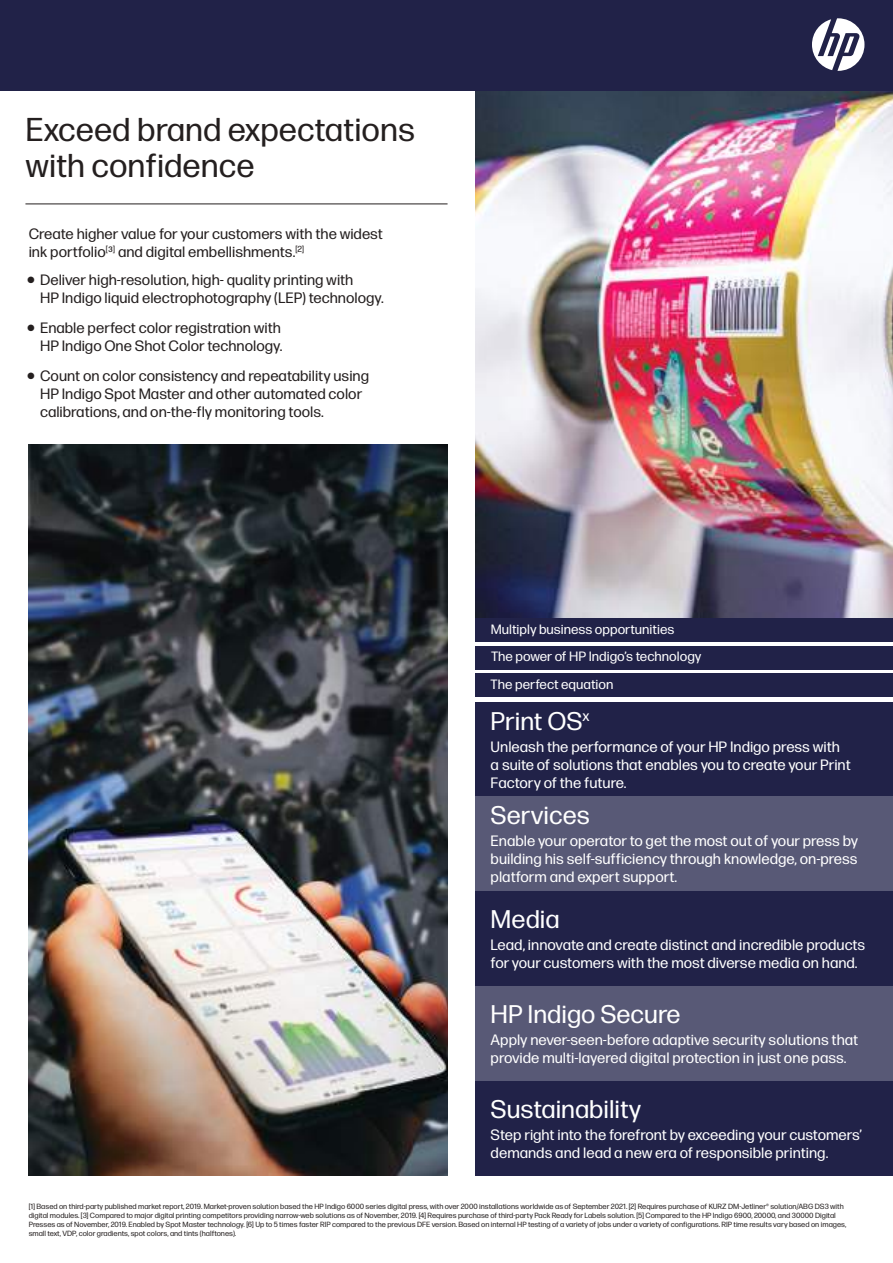
<style>
.page{position:relative;width:893px;height:1263px;background:#fff}
.page>*{position:absolute;margin:0;border:0;box-sizing:border-box;transform-origin:0 0}
.t1{font:33px/36px "Forma DJR Micro";color:#241f1f}
.t2{font:25.5px "Forma DJR Micro";color:#fff}
.t3{font:15px/18px "Forma DJR Micro";color:#fff}
.t4{font:15px/18px "Forma DJR Micro";color:#241f1f}
.t5{font:13.5px "Forma DJR Micro";color:#fff}
.t6{font:7.5px/9px "Forma DJR Micro";color:#241f1f}
</style>
<div class="page">
<div style="left:475px;top:702px;width:418px;height:94px;background:#212248"></div>
<div style="left:475px;top:891px;width:418px;height:95px;background:#212248"></div>
<div style="left:475px;top:1081px;width:418px;height:94px;background:#212248"></div>
<div style="left:475px;top:796px;width:418px;height:95px;background:#585976"></div>
<div style="left:475px;top:986px;width:418px;height:95px;background:#585976"></div>
<img style="left:29px;top:444px;width:419px;height:731px">
<div style="left:475px;top:646px;width:418px;height:24px;background:#212248"></div>
<img style="left:475px;top:90px;width:418px;height:529px">
<div style="left:0;top:0;width:893px;height:90px;background:#212248"></div>
<hr style="left:25px;top:204px;width:423px;height:1px;background:#241f1f">
<div style="left:475px;top:674px;width:418px;height:23px;background:#212248"></div>
<div style="left:475px;top:619px;width:418px;height:23px;background:#212248"></div>
<svg style="left:812px;top:18px;width:52px;height:53px"></svg>
<h1 class="t1" style="left:25px;top:109px;width:391px">Exceed brand expectations with confidence</h1>
<h3 class="t4" style="left:29px;top:224px;width:356px">Create higher value for your customers with the widest ink portfolio<sup>[</sup>3<sup>]</sup> and digital embellishments.<sup>[2]</sup></h3>
<h3 class="t4" style="left:40px;top:270px;width:345px;text-indent:-13px">● Deliver high-resolution, high- quality printing with<br>HP Indigo liquid electrophotography (LEP) technology.</h3>
<h3 class="t4" style="left:27px;top:318px;width:257px;text-align:right">● Enable perfect color registration with<br>HP Indigo One Shot Color technology.</h3>
<h3 class="t4" style="left:40px;top:366px;width:331px;text-indent:-13px">● Count on color consistency and repeatability using<br>HP Indigo Spot Master and other automated color calibrations, and on-the-fly monitoring tools.</h3>
<h3 class="t5" style="left:491px;top:619px;width:185px">Multiply business opportunities</h3>
<h3 class="t5" style="left:491px;top:647px;width:212px">The power of HP Indigo’s technology</h3>
<h3 class="t5" style="left:491px;top:675px;width:124px">The perfect equation</h3>
<h2 class="t2" style="left:491px;top:702px;width:100px">Print OS<sup>x</sup></h2>
<h3 class="t3" style="left:491px;top:736px;width:362px">Unleash the performance of your HP Indigo press with a suite of solutions that enables you to create your Print<br>Factory of the future.</h3>
<h2 class="t2" style="left:491px;top:797px;width:101px">Services</h2>
<h3 class="t3" style="left:491px;top:831px;width:369px;text-align:justify">Enable your operator to get the most out of your press by building his self-sufficiency through knowledge, on-press platform and expert support.</h3>
<h2 class="t2" style="left:491px;top:901px;width:71px">Media</h2>
<h3 class="t3" style="left:491px;top:935px;width:376px">Lead, innovate and create distinct and incredible products for your customers with the most diverse media on hand.</h3>
<h2 class="t2" style="left:491px;top:995px;width:192px">HP Indigo Secure</h2>
<h3 class="t3" style="left:491px;top:1030px;width:369px">Apply never-seen-before adaptive security solutions that provide multi-layered digital protection in just one pass.</h3>
<h2 class="t2" style="left:491px;top:1090px;width:152px">Sustainability</h2>
<h3 class="t3" style="left:491px;top:1124px;width:373px">Step right into the forefront by exceeding your customers’ demands and lead a new era of responsible printing.</h3>
<p class="t6" style="left:29px;top:1201px;width:819px">[1] Based on third-party published market report, 2019. Market-proven solution based the HP Indigo 6000 series digital press, with over 2000 installations worldwide as of September 2021. [2] Requires purchase of KURZ DM-Jetliner® solution/ABG DS3 with digital modules. [3] Compared to major digital printing competitors providing narrow-web solutions as of November, 2019. [4] Requires purchase of third-party Pack Ready for Labels solution. [5] Compared to the HP Indigo 6900, 20000, and 30000 Digital Presses as of November, 2019. Enabled by Spot Master technology. [6] Up to 5 times faster RIP compared to the previous DFE version. Based on internal HP testing of a variety of jobs under a variety of configurations. RIP time results vary based on images, small text, VDP, color gradients, spot colors, and tints (halftones).</p>
</div>
